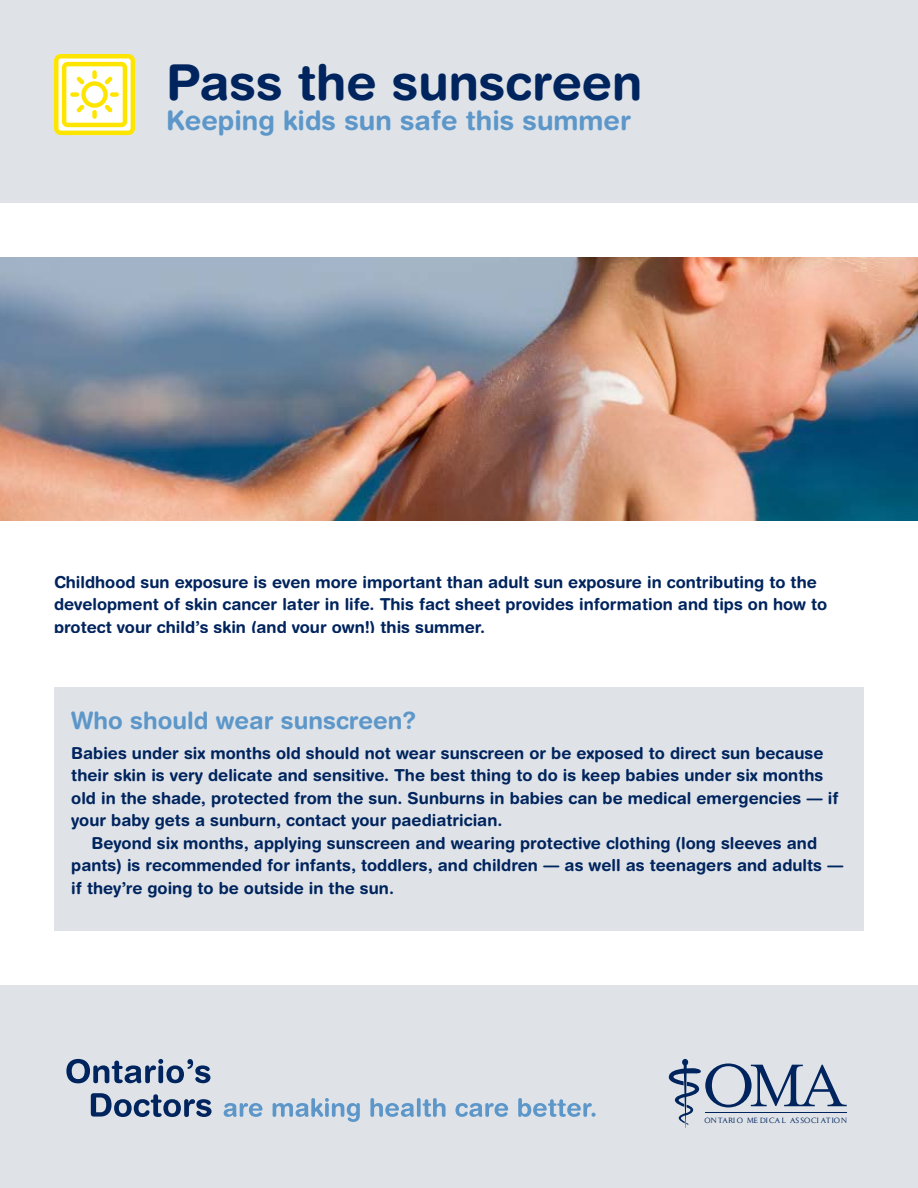
<style>
.page{position:relative;width:918px;height:1188px;background:#fff}
.page>*{position:absolute;margin:0;border:0;box-sizing:border-box;transform-origin:0 0}
.t1{font:700 49.5px "Helvetica Rounded";color:#00245d}
.t2{font:700 27px "Helvetica Rounded";color:#5d97c9}
.t3{font:700 24px "Helvetica Rounded";color:#5d97c9}
.t4{font:700 16.5px/22.5px "Helvetica Rounded";color:#00245d}
.t5{font:7.5px "Daily News";color:#00245d}
</style>
<div class="page">
<div style="left:0;top:0;width:918px;height:203px;background:#dfe3e8"></div>
<img style="left:0;top:257px;width:918px;height:264px">
<div style="left:54px;top:687px;width:810px;height:244px;background:#dfe3e8"></div>
<svg style="left:54px;top:54px;width:81px;height:81px;background:#fef28b"></svg>
<div style="left:92px;top:70px;width:5px;height:9px;background:#fee500;border-radius:2px"></div>
<div style="left:0;top:985px;width:918px;height:203px;background:#dfe3e8"></div>
<svg style="left:669px;top:1059px;width:178px;height:69px"></svg>
<svg style="left:66px;top:1059px;width:144px;height:24px"></svg>
<svg style="left:224px;top:1098px;width:372px;height:24px"></svg>
<svg style="left:91px;top:1093px;width:121px;height:24px"></svg>
<h1 class="t1" style="left:166px;top:52px;width:478px">Pass the sunscreen</h1>
<h2 class="t2" style="left:166px;top:104px;width:466px">Keeping kids sun safe this summer</h2>
<p class="t4" style="left:54px;top:570px;width:775px">Childhood sun exposure is even more important than adult sun exposure in contributing to the development of skin cancer later in life. This fact sheet provides information and tips on how to protect your child’s skin (and your own!) this summer.</p>
<h3 class="t3" style="left:71px;top:706px;width:346px">Who should wear sunscreen?</h3>
<p class="t4" style="left:71px;top:741px;width:769px">Babies under six months old should not wear sunscreen or be exposed to direct sun because their skin is very delicate and sensitive. The best thing to do is keep babies under six months old in the shade, protected from the sun. Sunburns in babies can be medical emergencies — if your baby gets a sunburn, contact your paediatrician.</p>
<p class="t4" style="left:71px;top:831px;width:774px;text-indent:20px">Beyond six months, applying sunscreen and wearing protective clothing (long sleeves and pants) is recommended for infants, toddlers, and children — as well as teenagers and adults — if they’re going to be outside in the sun.</p>
<p class="t5" style="left:705px;top:1116px;width:144px">ON TARI O ME DI CA L AS SOCI AT ION</p>
</div>
